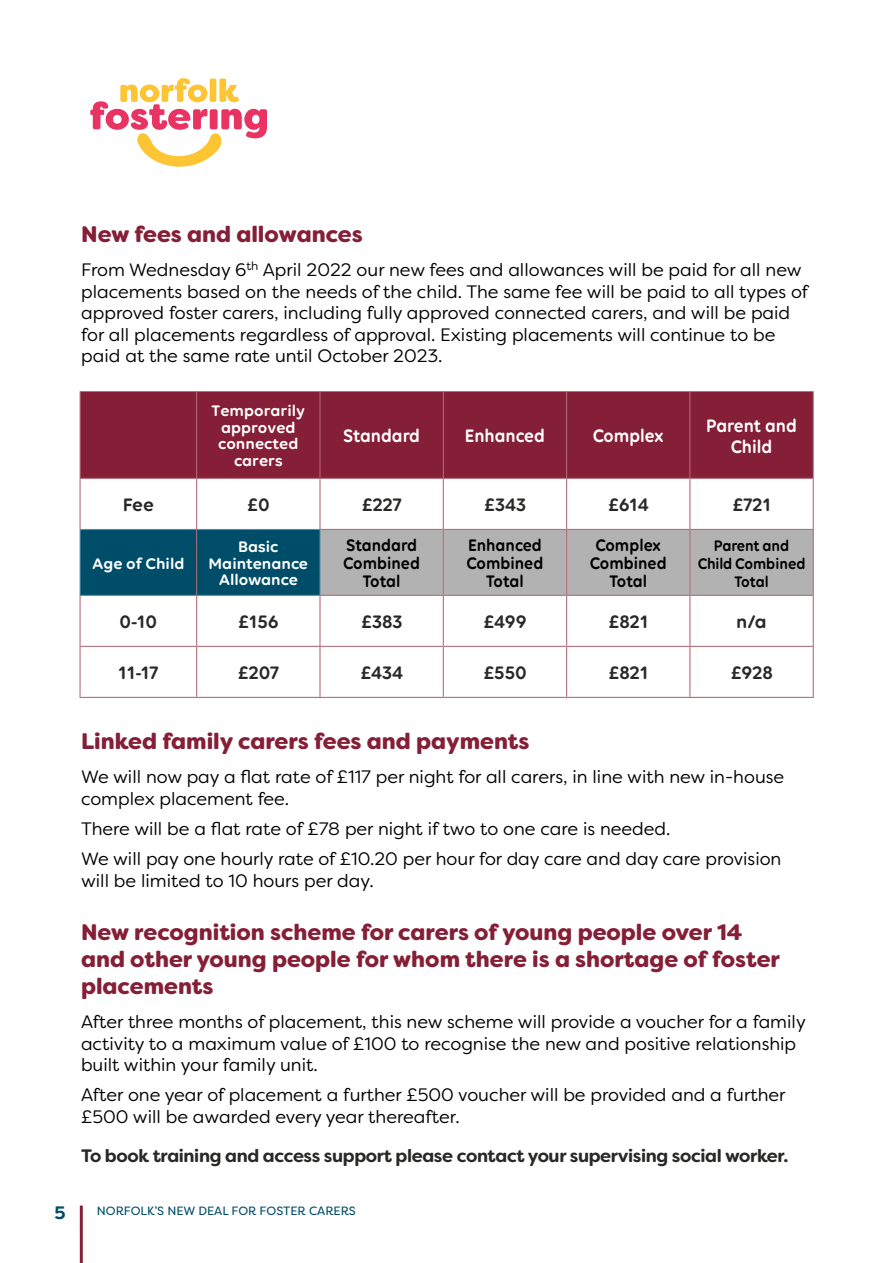
<style>
.page{position:relative;width:893px;height:1263px;background:#fff}
.page>*{position:absolute;margin:0;border:0;box-sizing:border-box;transform-origin:0 0}
.t1{font:900 22.5px/27px "Filson Soft";color:#851f37}
.Copy_Subhead{font:600 19.5px "Volte Rounded";color:#282827}
.Copy_Subhead-2{font:600 19.5px/21px "Volte Rounded";color:#fff;text-align:center;scale:.91 1}
.Main_Paragraph{font:18px/21.6px "Filson Soft";color:#000}
.t2{font:700 18px "Filson Soft";letter-spacing:-.02em;color:#282827}
.Copy_Subhead-3{font:600 18px/18px "Volte Rounded";color:#000;text-align:center;scale:.91 1}
.t3{font:700 18px "Filson Pro";color:#004d69}
.Copy_Subhead-4{font:600 16.5px/16.5px "Volte Rounded";color:#fff;text-align:center}
.Copy_Subhead-5{font:600 16.5px/18px "Volte Rounded";letter-spacing:-.01em;color:#000;text-align:center;scale:.91 1}
.t4{font:12px "Filson Pro";color:#004d69}
</style>
<div class="page">
<hr style="left:80px;top:1205px;width:3px;height:58px;background:#851f37">
<svg style="left:90px;top:78px;width:177px;height:89px"></svg>
<div style="left:81px;top:392px;width:732px;height:86px;background:#851f37"></div>
<svg style="left:81px;top:479px;width:732px;height:218px"></svg>
<svg style="left:81px;top:530px;width:732px;height:65px;background:#789099"></svg>
<hr style="left:80px;top:392px;width:1px;height:86px;background:#b57079">
<hr style="left:80px;top:391px;width:117px;height:1px;background:#b57079">
<hr style="left:197px;top:391px;width:123px;height:1px;background:#b57079">
<hr style="left:196px;top:392px;width:1px;height:86px;background:#b57079">
<hr style="left:79px;top:478px;width:118px;height:1px;background:#b57079">
<hr style="left:197px;top:478px;width:123px;height:1px;background:#b57079">
<hr style="left:320px;top:392px;width:1px;height:86px;background:#b57079">
<hr style="left:320px;top:391px;width:123px;height:1px;background:#b57079">
<hr style="left:320px;top:478px;width:123px;height:1px;background:#b57079">
<hr style="left:443px;top:392px;width:1px;height:86px;background:#b57079">
<hr style="left:443px;top:391px;width:124px;height:1px;background:#b57079">
<hr style="left:567px;top:391px;width:123px;height:1px;background:#b57079">
<hr style="left:690px;top:391px;width:123px;height:1px;background:#b57079">
<hr style="left:566px;top:392px;width:1px;height:86px;background:#b57079">
<hr style="left:690px;top:392px;width:1px;height:86px;background:#b57079">
<hr style="left:813px;top:392px;width:1px;height:86px;background:#b57079">
<hr style="left:443px;top:478px;width:124px;height:1px;background:#b57079">
<hr style="left:567px;top:478px;width:123px;height:1px;background:#b57079">
<hr style="left:690px;top:478px;width:124px;height:1px;background:#b57079">
<hr style="left:79px;top:479px;width:2px;height:50px;background:#b57079">
<hr style="left:196px;top:479px;width:1px;height:50px;background:#b57079">
<hr style="left:319px;top:479px;width:2px;height:50px;background:#b57079">
<hr style="left:443px;top:479px;width:1px;height:50px;background:#b57079">
<hr style="left:566px;top:479px;width:1px;height:50px;background:#b57079">
<hr style="left:689px;top:479px;width:1px;height:50px;background:#b57079">
<hr style="left:813px;top:479px;width:1px;height:50px;background:#b57079">
<hr style="left:196px;top:530px;width:1px;height:65px;background:#b57079">
<hr style="left:320px;top:529px;width:123px;height:1px;background:#b57079">
<hr style="left:443px;top:530px;width:1px;height:65px;background:#b57079">
<hr style="left:443px;top:529px;width:124px;height:1px;background:#b57079">
<hr style="left:567px;top:529px;width:123px;height:1px;background:#b57079">
<hr style="left:690px;top:529px;width:124px;height:1px;background:#b57079">
<hr style="left:566px;top:530px;width:1px;height:65px;background:#b57079">
<hr style="left:689px;top:530px;width:1px;height:65px;background:#b57079">
<hr style="left:813px;top:530px;width:1px;height:65px;background:#b57079">
<hr style="left:79px;top:596px;width:2px;height:50px;background:#b57079">
<hr style="left:196px;top:596px;width:1px;height:50px;background:#b57079">
<hr style="left:319px;top:596px;width:2px;height:50px;background:#b57079">
<hr style="left:319px;top:595px;width:124px;height:1px;background:#b57079">
<hr style="left:443px;top:596px;width:1px;height:50px;background:#b57079">
<hr style="left:443px;top:595px;width:124px;height:1px;background:#b57079">
<hr style="left:567px;top:595px;width:123px;height:1px;background:#b57079">
<hr style="left:690px;top:595px;width:124px;height:1px;background:#b57079">
<hr style="left:566px;top:596px;width:1px;height:50px;background:#b57079">
<hr style="left:689px;top:596px;width:1px;height:50px;background:#b57079">
<hr style="left:813px;top:596px;width:1px;height:50px;background:#b57079">
<hr style="left:79px;top:647px;width:2px;height:50px;background:#b57079">
<hr style="left:79px;top:646px;width:118px;height:1px;background:#b57079">
<hr style="left:197px;top:646px;width:123px;height:1px;background:#b57079">
<hr style="left:196px;top:647px;width:1px;height:50px;background:#b57079">
<hr style="left:79px;top:697px;width:118px;height:1px;background:#b57079">
<hr style="left:197px;top:697px;width:123px;height:1px;background:#b57079">
<hr style="left:319px;top:647px;width:2px;height:50px;background:#b57079">
<hr style="left:320px;top:646px;width:123px;height:1px;background:#b57079">
<hr style="left:320px;top:697px;width:123px;height:1px;background:#b57079">
<hr style="left:443px;top:647px;width:1px;height:50px;background:#b57079">
<hr style="left:443px;top:646px;width:124px;height:1px;background:#b57079">
<hr style="left:567px;top:646px;width:123px;height:1px;background:#b57079">
<hr style="left:690px;top:646px;width:124px;height:1px;background:#b57079">
<hr style="left:566px;top:647px;width:1px;height:50px;background:#b57079">
<hr style="left:689px;top:647px;width:1px;height:50px;background:#b57079">
<hr style="left:813px;top:647px;width:1px;height:50px;background:#b57079">
<hr style="left:443px;top:697px;width:124px;height:1px;background:#b57079">
<hr style="left:567px;top:697px;width:123px;height:1px;background:#b57079">
<hr style="left:690px;top:697px;width:124px;height:1px;background:#b57079">
<hr style="left:80px;top:530px;width:1px;height:65px;background:#548ea8">
<hr style="left:80px;top:529px;width:117px;height:1px;background:#548ea8">
<hr style="left:197px;top:529px;width:123px;height:1px;background:#548ea8">
<hr style="left:320px;top:530px;width:1px;height:65px;background:#548ea8">
<hr style="left:79px;top:595px;width:118px;height:1px;background:#548ea8">
<hr style="left:197px;top:595px;width:122px;height:1px;background:#548ea8">
<h2 class="t1" style="left:81px;top:220px;width:283px">New fees and allowances</h2>
<p class="Main_Paragraph" style="left:81px;top:259px;width:728px">From Wednesday 6<sup>th</sup> April 2022 our new fees and allowances will be paid for all new placements based on the needs of the child. The same fee will be paid to all types of approved foster carers, including fully approved connected carers, and will be paid for all placements regardless of approval. Existing placements will continue to be paid at the same rate until October 2023.</p>
<p class="Copy_Subhead-4" style="left:212px;top:402px;width:95px">Temporarily approved connected carers</p>
<p class="Copy_Subhead-2" style="left:343px;top:425px;width:86px">Standard</p>
<p class="Copy_Subhead-2" style="left:465px;top:425px;width:89px">Enhanced</p>
<p class="Copy_Subhead-2" style="left:593px;top:425px;width:80px">Complex</p>
<p class="Copy_Subhead-2" style="left:706px;top:414px;width:101px">Parent and<br>Child</p>
<p class="Copy_Subhead" style="left:123px;top:493px;width:33px">Fee</p>
<p class="Copy_Subhead" style="left:247px;top:493px;width:24px">£0</p>
<p class="Copy_Subhead" style="left:362px;top:493px;width:41px">£227</p>
<p class="Copy_Subhead" style="left:484px;top:493px;width:44px">£343</p>
<p class="Copy_Subhead" style="left:608px;top:493px;width:43px">£614</p>
<p class="Copy_Subhead" style="left:732px;top:493px;width:40px">£721</p>
<p class="Copy_Subhead-4" style="left:92px;top:554px;width:94px">Age of Child</p>
<p class="Copy_Subhead-4" style="left:209px;top:538px;width:101px">Basic<br>Maintenance<br>Allowance</p>
<p class="Copy_Subhead-3" style="left:343px;top:536px;width:86px">Standard<br>Combined<br>Total</p>
<p class="Copy_Subhead-3" style="left:467px;top:536px;width:86px">Enhanced<br>Combined<br>Total</p>
<p class="Copy_Subhead-3" style="left:590px;top:536px;width:86px">Complex<br>Combined<br>Total</p>
<p class="Copy_Subhead-5" style="left:698px;top:536px;width:120px">Parent and<br>Child Combined<br>Total</p>
<p class="Copy_Subhead" style="left:120px;top:610px;width:39px">0-10</p>
<p class="Copy_Subhead" style="left:238px;top:610px;width:43px">£156</p>
<p class="Copy_Subhead" style="left:361px;top:610px;width:43px">£383</p>
<p class="Copy_Subhead" style="left:483px;top:610px;width:45px">£499</p>
<p class="Copy_Subhead" style="left:608px;top:610px;width:42px">£821</p>
<p class="Copy_Subhead" style="left:736px;top:610px;width:32px">n/a</p>
<p class="Copy_Subhead" style="left:118px;top:661px;width:42px">11-17</p>
<p class="Copy_Subhead" style="left:238px;top:661px;width:43px">£207</p>
<p class="Copy_Subhead" style="left:360px;top:661px;width:44px">£434</p>
<p class="Copy_Subhead" style="left:483px;top:661px;width:45px">£550</p>
<p class="Copy_Subhead" style="left:608px;top:661px;width:42px">£821</p>
<p class="Copy_Subhead" style="left:730px;top:661px;width:44px">£928</p>
<h2 class="t1" style="left:81px;top:728px;width:450px">Linked family carers fees and payments</h2>
<p class="Main_Paragraph" style="left:81px;top:766px;width:705px">We will now pay a flat rate of £117 per night for all carers, in line with new in-house complex placement fee.</p>
<p class="Main_Paragraph" style="left:81px;top:818px;width:591px">There will be a flat rate of £78 per night if two to one care is needed.</p>
<p class="Main_Paragraph" style="left:81px;top:848px;width:702px">We will pay one hourly rate of £10.20 per hour for day care and day care provision will be limited to 10 hours per day.</p>
<h2 class="t1" style="left:81px;top:918px;width:700px">New recognition scheme for carers of young people over 14 and other young people for whom there is a shortage of foster placements</h2>
<p class="Main_Paragraph" style="left:81px;top:1011px;width:726px">After three months of placement, this new scheme will provide a voucher for a family activity to a maximum value of £100 to recognise the new and positive relationship built within your family unit.</p>
<p class="Main_Paragraph" style="left:81px;top:1084px;width:706px">After one year of placement a further £500 voucher will be provided and a further £500 will be awarded every year thereafter.</p>
<h3 class="t2" style="left:81px;top:1144px;width:709px">To book training and access support please contact your supervising social worker.</h3>
<p class="t3" style="left:55px;top:1201px;width:13px">5</p>
<p class="t4" style="left:97px;top:1202px;width:261px">NORFOLK’S NEW DEAL FOR FOSTER CARERS</p>
</div>
